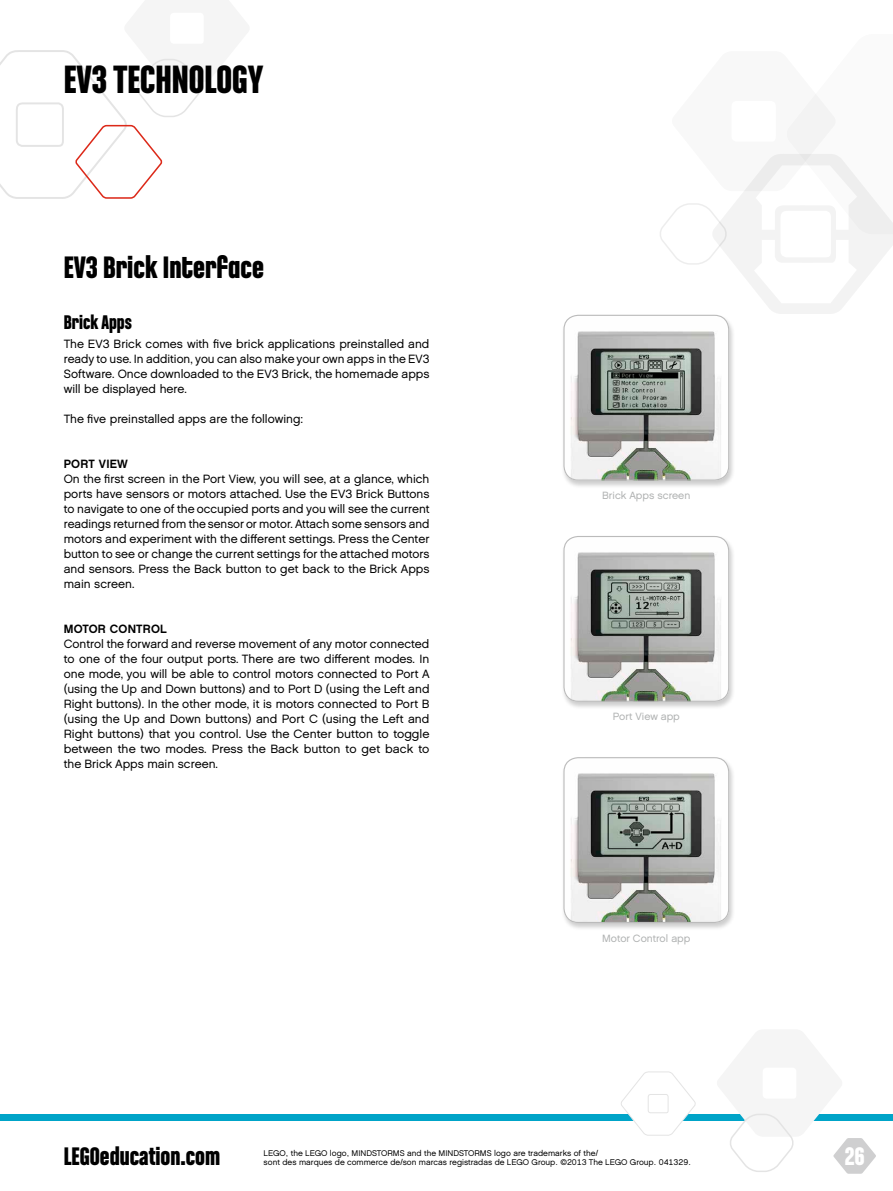
<style>
.page{position:relative;width:893px;height:1191px;background:#fff}
.page>*{position:absolute;margin:0;border:0;box-sizing:border-box;transform-origin:0 0}
.t1{font:700 42px "LEGO Chalet Comprime 80";color:#000}
.t2{font:700 33px "LEGO Chalet Comprime 80";color:#000}
.t3{font:700 27px "LEGO Chalet Comprime 60";color:#000}
.t4{font:700 27px "LEGO Chalet Comprime 80";color:#fff}
.t5{font:700 21px "LEGO Chalet Comprime 80";color:#000}
.t6{font:12px/15px "LEGO Chalet 60";color:#000;text-align:justify}
.t7{font:700 12px "LEGO Chalet 60";letter-spacing:.015em;color:#000}
.t8{font:10.5px "LEGO Chalet 60";color:#b0b2b2}
.t9{font:8.25px/9.8px "LEGO Chalet 60";color:#000}
</style>
<div class="page">
<div style="left:0;top:1114px;width:893px;height:6px;background:#00a4c8"></div>
<svg style="left:621px;top:1071px;width:75px;height:65px"></svg>
<svg style="left:0;top:50px;width:201px;height:149px"></svg>
<svg style="left:660px;top:94px;width:233px;height:220px"></svg>
<div style="left:561px;top:314px;width:175px;height:175px;background:#000;opacity:.2"></div>
<img style="left:563px;top:315px;width:166px;height:165px">
<div style="left:563px;top:315px;width:166px;height:165px;border:1px solid #bbb;border-radius:14px"></div>
<div style="left:561px;top:535px;width:175px;height:175px;background:#000;opacity:.2"></div>
<img style="left:563px;top:536px;width:166px;height:166px">
<div style="left:563px;top:536px;width:166px;height:166px;border:1px solid #bbb;border-radius:14px"></div>
<div style="left:561px;top:756px;width:175px;height:175px;background:#000;opacity:.2"></div>
<img style="left:563px;top:757px;width:166px;height:166px">
<div style="left:563px;top:757px;width:166px;height:166px;border:1px solid #bbb;border-radius:14px"></div>
<svg style="left:717px;top:1113px;width:159px;height:60px"></svg>
<h1 class="t1" style="left:64px;top:55px;width:201px">EV3 Technology</h1>
<h2 class="t2" style="left:64px;top:248px;width:202px">EV3 Brick Interface</h2>
<h3 class="t5" style="left:64px;top:310px;width:70px">Brick Apps</h3>
<p class="t6" style="left:64px;top:336px;width:367px">The EV3 Brick comes with five brick applications preinstalled and ready to use. In addition, you can also make your own apps in the EV3<br>Software. Once downloaded to the EV3 Brick, the homemade apps will be displayed here.</p>
<p class="t6" style="left:64px;top:411px;width:241px">The five preinstalled apps are the following:</p>
<p class="t7" style="left:64px;top:456px;width:51px">PORT VIEW</p>
<p class="t6" style="left:64px;top:471px;width:367px">On the first screen in the Port View, you will see, at a glance, which ports have sensors or motors attached. Use the EV3 Brick Buttons to navigate to one of the occupied ports and you will see the current readings returned from the sensor or motor. Attach some sensors and motors and experiment with the different settings. Press the Center button to see or change the current settings for the attached motors and sensors. Press the Back button to get back to the Brick Apps main screen.</p>
<p class="t7" style="left:64px;top:621px;width:105px">MOTOR CONTROL</p>
<p class="t6" style="left:64px;top:636px;width:367px">Control the forward and reverse movement of any motor connected to one of the four output ports. There are two different modes. In one mode, you will be able to control motors connected to Port A (using the Up and Down buttons) and to Port D (using the Left and Right buttons). In the other mode, it is motors connected to Port B (using the Up and Down buttons) and Port C (using the Left and Right buttons) that you control. Use the Center button to toggle between the two modes. Press the Back button to get back to the Brick Apps main screen.</p>
<p class="t8" style="left:602px;top:489px;width:90px">Brick Apps screen</p>
<p class="t8" style="left:613px;top:710px;width:68px">Port View app</p>
<p class="t8" style="left:602px;top:931px;width:90px">Motor Control app</p>
<h3 class="t3" style="left:64px;top:1140px;width:158px">LEGOeducation.com</h3>
<h3 class="t4" style="left:845px;top:1140px;width:22px">26</h3>
<p class="t9" style="left:264px;top:1148px;width:429px">LEGO, the LEGO logo, MINDSTORMS and the MINDSTORMS logo are trademarks of the/<br>sont des marques de commerce de/son marcas registradas de LEGO Group. ©2013 The LEGO Group. 041329.</p>
</div>
